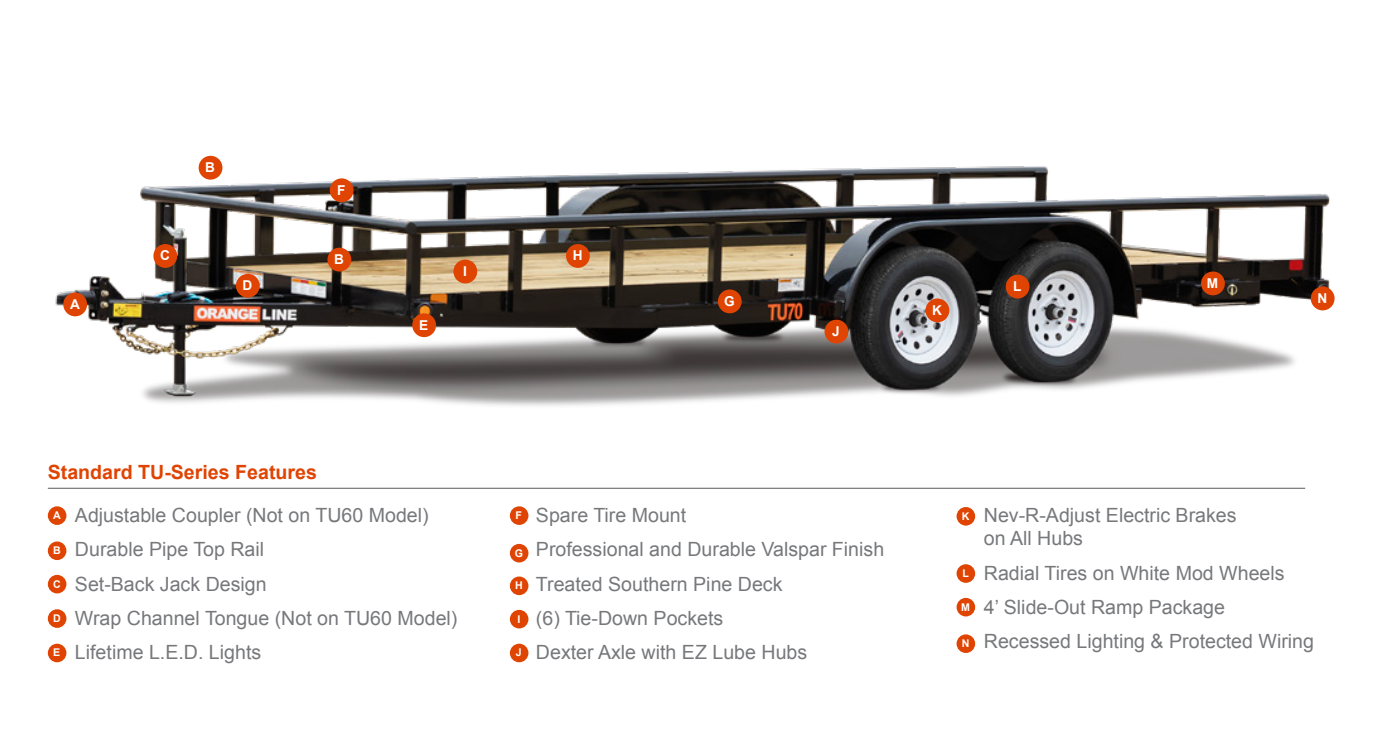
<style>
.page{position:relative;width:1386px;height:756px;background:#fff}
.page>*{position:absolute;margin:0;border:0;box-sizing:border-box;transform-origin:0 0}
.t1{font:19.6px/34.3px "Arial";color:#77787b}
.t2{font:700 19.6px "Arial";color:#e04403}
.t3{font:700 13.65px "Arial";color:#fff}
.t4{font:700 10.67px "Arial";color:#fff}
</style>
<div class="page">
<img style="left:55px;top:155px;width:1279px;height:251px">
<div style="left:510px;top:577px;width:18px;height:18px;background:#e04403;border-radius:50%"></div>
<div style="left:510px;top:610px;width:18px;height:18px;background:#e04403;border-radius:50%"></div>
<div style="left:510px;top:644px;width:18px;height:18px;background:#e04403;border-radius:50%"></div>
<div style="left:48px;top:609px;width:18px;height:19px;background:#e04403;border-radius:50%"></div>
<div style="left:48px;top:644px;width:18px;height:18px;background:#e04403;border-radius:50%"></div>
<div style="left:63px;top:293px;width:24px;height:23px;background:#e04403;border-radius:50%"></div>
<div style="left:199px;top:156px;width:23px;height:24px;background:#e04403;border-radius:50%"></div>
<div style="left:412px;top:313px;width:24px;height:24px;background:#e04403;border-radius:50%"></div>
<div style="left:718px;top:290px;width:24px;height:23px;background:#e04403;border-radius:50%"></div>
<div style="left:566px;top:244px;width:24px;height:24px;background:#e04403;border-radius:50%"></div>
<div style="left:825px;top:320px;width:23px;height:24px;background:#e04403;border-radius:50%"></div>
<div style="left:1006px;top:275px;width:24px;height:23px;background:#e04403;border-radius:50%"></div>
<div style="left:1201px;top:272px;width:24px;height:23px;background:#e04403;border-radius:50%"></div>
<div style="left:1311px;top:287px;width:24px;height:23px;background:#e04403;border-radius:50%"></div>
<div style="left:926px;top:298px;width:23px;height:24px;background:#e04403;border-radius:50%"></div>
<div style="left:453px;top:260px;width:24px;height:23px;background:#e04403;border-radius:50%"></div>
<div style="left:330px;top:178px;width:24px;height:24px;background:#e04403;border-radius:50%"></div>
<div style="left:236px;top:274px;width:24px;height:24px;background:#e04403;border-radius:50%"></div>
<div style="left:153px;top:244px;width:24px;height:24px;background:#e04403;border-radius:50%"></div>
<div style="left:48px;top:506px;width:18px;height:19px;background:#e04403;border-radius:50%"></div>
<div style="left:510px;top:506px;width:18px;height:19px;background:#e04403;border-radius:50%"></div>
<div style="left:48px;top:575px;width:18px;height:18px;background:#e04403;border-radius:50%"></div>
<div style="left:48px;top:541px;width:18px;height:19px;background:#e04403;border-radius:50%"></div>
<div style="left:510px;top:544px;width:18px;height:18px;background:#e04403;border-radius:50%"></div>
<div style="left:957px;top:507px;width:18px;height:19px;background:#e04403;border-radius:50%"></div>
<div style="left:957px;top:564px;width:18px;height:19px;background:#e04403;border-radius:50%"></div>
<div style="left:957px;top:598px;width:18px;height:18px;background:#e04403;border-radius:50%"></div>
<div style="left:957px;top:634px;width:18px;height:19px;background:#e04403;border-radius:50%"></div>
<hr style="left:48px;top:488px;width:1257px;height:1px;background:#77787b">
<div style="left:327px;top:248px;width:24px;height:24px;background:#e04403;border-radius:50%"></div>
<p class="t3" style="left:70px;top:295px;width:11px">A</p>
<p class="t3" style="left:160px;top:246px;width:11px">C</p>
<p class="t3" style="left:205px;top:158px;width:11px">B</p>
<p class="t3" style="left:243px;top:276px;width:11px">D</p>
<p class="t3" style="left:337px;top:181px;width:10px">F</p>
<p class="t3" style="left:334px;top:250px;width:11px">B</p>
<p class="t2" style="left:48px;top:459px;width:271px">Standard TU-Series Features</p>
<p class="t3" style="left:419px;top:316px;width:11px">E</p>
<p class="t3" style="left:463px;top:262px;width:5px">I</p>
<p class="t3" style="left:573px;top:246px;width:11px">H</p>
<p class="t3" style="left:724px;top:292px;width:12px">G</p>
<p class="t3" style="left:832px;top:322px;width:9px">J</p>
<p class="t3" style="left:932px;top:301px;width:11px">K</p>
<p class="t3" style="left:1013px;top:277px;width:10px">L</p>
<p class="t3" style="left:1207px;top:274px;width:13px">M</p>
<p class="t3" style="left:1317px;top:289px;width:11px">N</p>
<p class="t1" style="left:75px;top:498px;width:384px">Adjustable Coupler (Not on TU60 Model)<br>Durable Pipe Top Rail<br>Set-Back Jack Design<br>Wrap Channel Tongue (Not on TU60 Model)<br>Lifetime L.E.D. Lights</p>
<p class="t1" style="left:536px;top:498px;width:350px">Spare Tire Mount<br>Professional and Durable Valspar Finish<br>Treated Southern Pine Deck<br>(6) Tie-Down Pockets<br>Dexter Axle with EZ Lube Hubs</p>
<p class="t1" style="left:984px;top:503px;width:254px;line-height:23.4px">Nev-R-Adjust Electric Brakes on All Hubs</p>
<p class="t4" style="left:53px;top:508px;width:9px">A</p>
<p class="t4" style="left:516px;top:508px;width:8px">F</p>
<p class="t4" style="left:962px;top:509px;width:9px">K</p>
<p class="t4" style="left:53px;top:543px;width:9px">B</p>
<p class="t4" style="left:515px;top:546px;width:10px">G</p>
<p class="t1" style="left:984px;top:556px;width:332px">Radial Tires on White Mod Wheels<br>4’ Slide-Out Ramp Package<br>Recessed Lighting &amp; Protected Wiring</p>
<p class="t4" style="left:962px;top:566px;width:8px">L</p>
<p class="t4" style="left:961px;top:600px;width:10px">M</p>
<p class="t4" style="left:962px;top:636px;width:9px">N</p>
<p class="t4" style="left:53px;top:577px;width:9px">C</p>
<p class="t4" style="left:515px;top:578px;width:9px">H</p>
<p class="t4" style="left:517px;top:612px;width:4px">I</p>
<p class="t4" style="left:516px;top:646px;width:7px">J</p>
<p class="t4" style="left:53px;top:611px;width:9px">D</p>
<p class="t4" style="left:53px;top:646px;width:9px">E</p>
</div>
